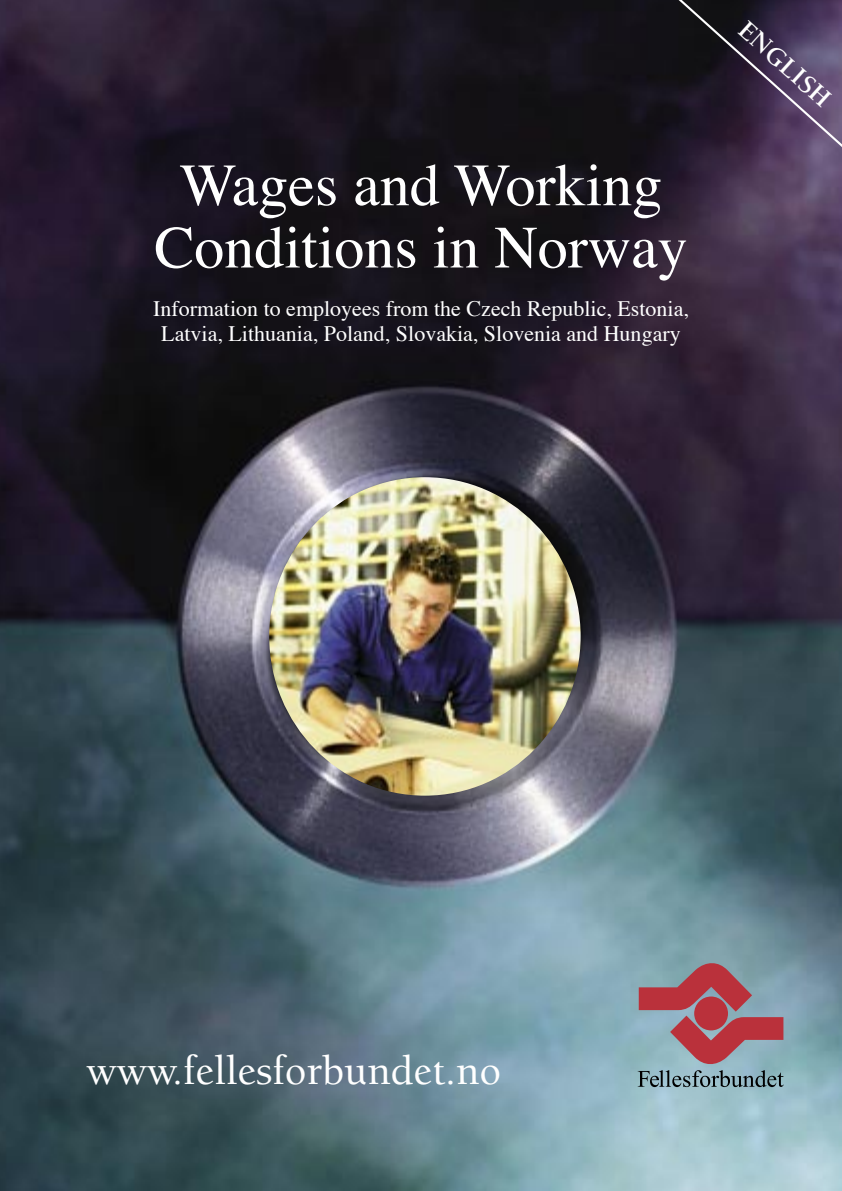
<style>
.page{position:relative;width:842px;height:1191px;background:#fff}
.page>*{position:absolute;margin:0;border:0;box-sizing:border-box;transform-origin:0 0}
.t1{font:60px "Times";color:#fff}
.t2{font:500 42px "Berkeley";color:#fff}
.t3{font:700 26.8px "Berkeley";color:#fff}
.t4{font:22px "Times";color:#fff}
</style>
<div class="page">
<img style="left:0;top:0;width:842px;height:1191px">
<img style="left:269px;top:477px;width:312px;height:318px;border-radius:50%">
<svg style="left:638px;top:960px;width:146px;height:127px;background:#987c87"></svg>
<svg style="left:645px;top:0;width:197px;height:183px;background:#372b41"></svg>
<p class="t1" style="left:180px;top:147px;width:484px">Wages and Working</p>
<p class="t1" style="left:154px;top:209px;width:535px">Conditions in Norway</p>
<p class="t4" style="left:153px;top:294px;width:537px">Information to employees from the Czech Republic, Estonia,</p>
<p class="t4" style="left:161px;top:320px;width:521px">Latvia, Lithuania, Poland, Slovakia, Slovenia and Hungary</p>
<p class="t3" style="left:752px;top:15px;width:116px;rotate:42deg">ENGLISH</p>
<p class="t2" style="left:86px;top:1048px;width:416px">www.fellesforbundet.no</p>
</div>
